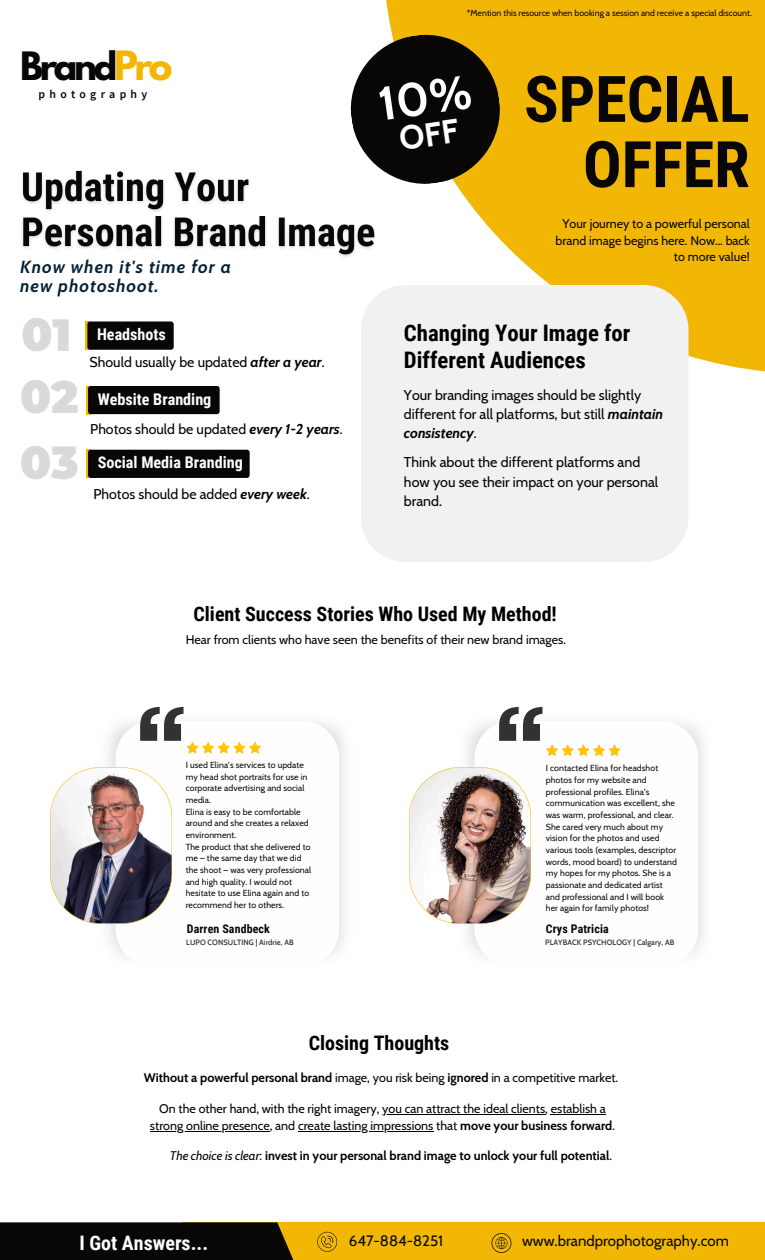
<style>
.page{position:relative;width:765px;height:1260px;background:#fff}
.page>*{position:absolute;margin:0;border:0;box-sizing:border-box;transform-origin:0 0}
.t1{font:700 64.25px/65.2px "Roboto Condensed";color:#080706;text-align:right}
.t2{font:900 45px "Montserrat";color:#d9d9d9}
.t3{font:700 34.62px "League Spartan";letter-spacing:-.095em;color:#080706}
.t4{font:700 22.75px/26.6px "Roboto Condensed";color:#000}
.t5{font:700 20px "Roboto Condensed";color:#000}
.t6{font:700 20px "Roboto Condensed";color:#fefefe}
.t7{font:italic 700 17.5px/19.8px "Cabin";letter-spacing:.06em;color:#062133}
.t8{font:700 16.12px "Roboto Condensed";color:#fefefe}
.t9{font:15px "Cabin";color:#080706}
.t10{font:14.25px/19.2px "Cabin";color:#000}
.t11{font:14.12px "Cabin";color:#000}
.t12{font:12.5px "Cabin";color:#000}
.t13{font:12.5px/16.9px "Cabin";color:#080706;text-align:right}
.t14{font:700 12.5px "Cabin";color:#000}
.t15{font:700 12px "Roboto Condensed";letter-spacing:.01em;color:#080706}
.t16{font:600 11.75px "Source Sans Pro";letter-spacing:.36em;color:#080706}
.t17{font:8.75px/11.6px "Cabin";letter-spacing:.01em;color:#080706}
.t18{font:600 7.5px "Cabin";letter-spacing:.01em;color:#323232}
.s1{font-size:35.75px;color:#f2b705}
.s2{font-weight:700;font-style:italic}
.s3{font-weight:700}
.s4{font-weight:400;font-style:italic}
.s5{font-weight:400}
</style>
<div class="page">
<div style="left:183px;top:1222px;width:582px;height:38px;background:#f2b705"></div>
<svg style="left:0;top:1222px;width:329px;height:38px;background:#251d07"></svg>
<svg style="left:492px;top:1233px;width:19px;height:20px"></svg>
<svg style="left:317px;top:1232px;width:20px;height:20px"></svg>
<svg style="left:386px;top:0;width:379px;height:372px;background:#f3bf23"></svg>
<img style="left:22px;top:170px;width:353px;height:87px">
<div style="left:361px;top:285px;width:327px;height:277px;background:#f1f1f1;border-radius:45px"></div>
<div style="left:85px;top:321px;width:5px;height:29px;background:#f2b705"></div>
<div style="left:87px;top:321px;width:87px;height:29px;background:#080706;border-radius:3px"></div>
<hr style="left:86px;top:386px;width:4px;height:28px;background:#f2b705">
<div style="left:88px;top:386px;width:132px;height:28px;background:#080706;border-radius:3px"></div>
<hr style="left:86px;top:450px;width:4px;height:28px;background:#f2b705">
<div style="left:88px;top:450px;width:162px;height:28px;background:#080706;border-radius:3px"></div>
<svg style="left:115px;top:721px;width:224px;height:242px"></svg>
<svg style="left:140px;top:707px;width:121px;height:47px"></svg>
<img style="left:50px;top:767px;width:122px;height:157px">
<svg style="left:474px;top:721px;width:224px;height:242px"></svg>
<svg style="left:499px;top:707px;width:122px;height:49px"></svg>
<img style="left:409px;top:767px;width:122px;height:157px">
<hr style="left:382px;top:1114px;width:163px;height:1px;background:#000">
<hr style="left:551px;top:1114px;width:55px;height:1px;background:#000">
<hr style="left:150px;top:1131px;width:120px;height:1px;background:#000">
<hr style="left:298px;top:1131px;width:135px;height:1px;background:#000">
<svg style="left:346px;top:30px;width:159px;height:159px"></svg>
<p class="t3" style="left:20px;top:49px;width:154px">Brand<span class="s1">Pro</span></p>
<p class="t16" style="left:39px;top:87px;width:110px">photography</p>
<p class="t7" style="left:20px;top:256px;width:212px">Know when it's time for a new photoshoot.</p>
<p class="t2" style="left:21px;top:307px;width:52px">01</p>
<p class="t2" style="left:20px;top:369px;width:60px">02</p>
<p class="t2" style="left:20px;top:435px;width:60px">03</p>
<p class="t8" style="left:97px;top:325px;width:70px">Headshots</p>
<p class="t11" style="left:90px;top:354px;width:237px">Should usually be updated <span class="s2">after a year</span>.</p>
<p class="t8" style="left:98px;top:390px;width:115px">Website Branding</p>
<h6 class="t11" style="left:90px;top:420px;width:254px">Photos should be updated <span class="s2">every 1-2 years</span>.</h6>
<p class="t8" style="left:98px;top:453px;width:147px">Social Media Branding</p>
<p class="t11" style="left:93px;top:486px;width:218px">Photos should be added <span class="s2">every week</span>.</p>
<p class="t17" style="left:467px;top:7px;width:287px">*Mention this resource when booking a session and receive a special discount.</p>
<h2 class="t1" style="left:524px;top:67px;width:227px">SPECIAL<br>OFFER</h2>
<p class="t13" style="left:556px;top:215px;width:196px">Your journey to a powerful personal brand image begins here. Now... back to more value!</p>
<h3 class="t4" style="left:404px;top:320px;width:228px">Changing Your Image for<br>Different Audiences</h3>
<p class="t10" style="left:404px;top:385px;width:261px">Your branding images should be slightly different for all platforms, but still <span class="s2">maintain consistency</span>.</p>
<h6 class="t10" style="left:404px;top:453px;width:256px">Think about the different platforms and how you see their impact on your personal brand.</h6>
<p class="t5" style="left:194px;top:603px;width:365px">Client Success Stories Who Used My Method!</p>
<p class="t12" style="left:186px;top:632px;width:382px">Hear from clients who have seen the benefits of their new brand images.</p>
<p class="t17" style="left:186px;top:759px;width:123px">I used Elina’s services to update my head shot portraits for use in corporate advertising and social media.</p>
<p class="t17" style="left:186px;top:806px;width:125px">Elina is easy to be comfortable around and she creates a relaxed environment.</p>
<p class="t17" style="left:186px;top:841px;width:127px">The product that she delivered to me – the same day that we did the shoot – was very professional and high quality. I would not hesitate to use Elina again and to recommend her to others.</p>
<p class="t15" style="left:187px;top:922px;width:85px">Darren Sandbeck</p>
<p class="t18" style="left:186px;top:938px;width:109px">LUPO CONSULTING | Airdrie, AB</p>
<p class="t17" style="left:546px;top:763px;width:133px">I contacted Elina for headshot photos for my website and professional profiles. Elina’s communication was excellent, she was warm, professional, and clear.<br>She cared very much about my vision for the photos and used various tools (examples, descriptor words, mood board) to understand my hopes for my photos. She is a passionate and dedicated artist and professional and I will book her again for family photos!</p>
<p class="t15" style="left:546px;top:922px;width:64px">Crys Patricia</p>
<p class="t18" style="left:545px;top:938px;width:131px">PLAYBACK PSYCHOLOGY | Calgary, AB</p>
<p class="t5" style="left:309px;top:1032px;width:142px">Closing Thoughts</p>
<p class="t12" style="left:144px;top:1070px;width:476px"><span class="s3">Without a powerful personal brand</span> image, you risk being <span class="s3">ignored</span> in a competitive market.</p>
<p class="t12" style="left:159px;top:1101px;width:448px">On the other hand, with the right imagery, you can attract the ideal clients, establish a</p>
<p class="t12" style="left:150px;top:1118px;width:467px">strong online presence, and create lasting impressions that <span class="s3">move your business forward</span>.</p>
<p class="t14" style="left:170px;top:1148px;width:444px"><span class="s4">The choice is clear</span><span class="s5">:</span> invest in your personal brand image to unlock your full potential<span class="s5">.</span></p>
<p class="t6" style="left:80px;top:1231px;width:130px">I Got Answers...</p>
<h1 class="t9" style="left:349px;top:1232px;width:96px">647-884-8251</h1>
<p class="t9" style="left:522px;top:1232px;width:208px">www.brandprophotography.com</p>
</div>
